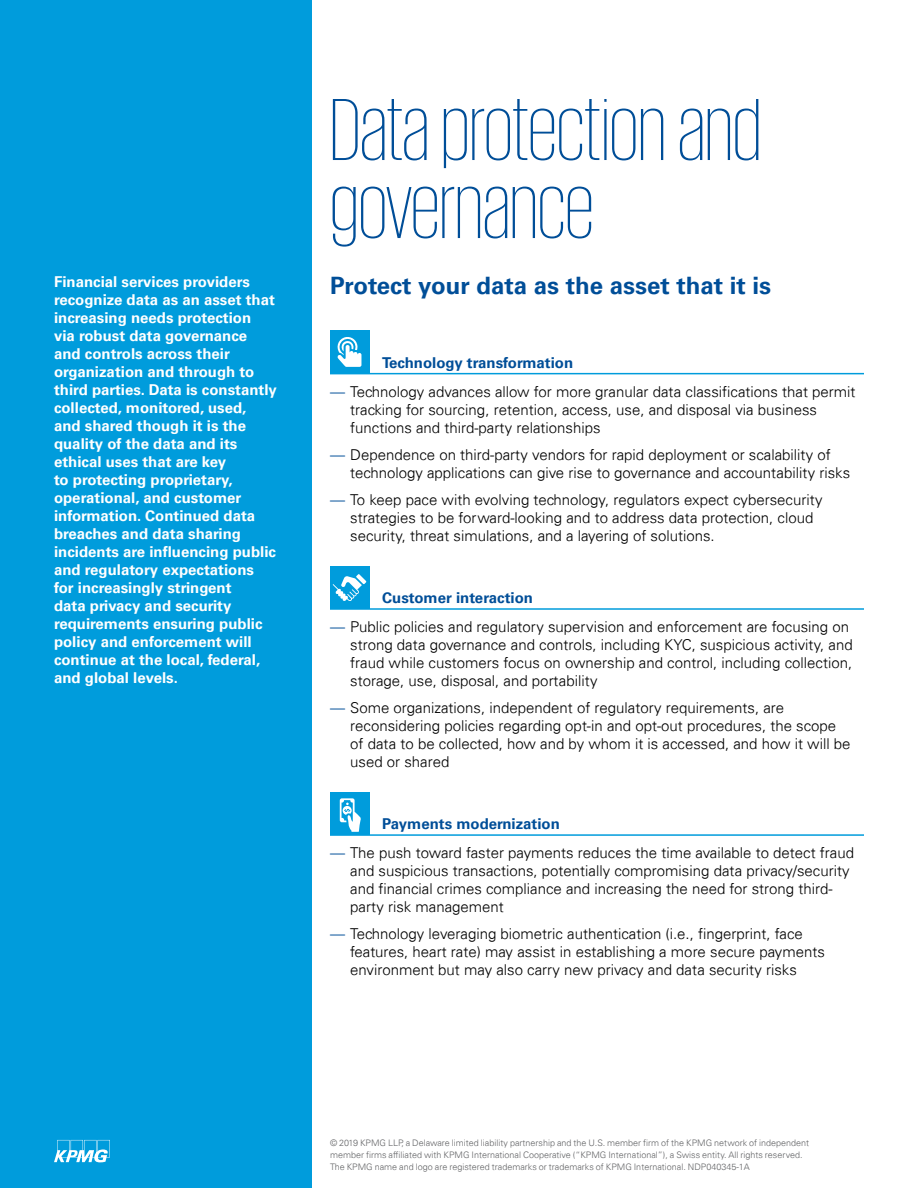
<style>
.page{position:relative;width:918px;height:1188px;background:#fff}
.page>*{position:absolute;margin:0;border:0;box-sizing:border-box;transform-origin:0 0}
.t1{font:200 90px/78px "KPMG";color:#004e98}
.t2{font:700 24px "Univers 65";color:#004e98}
.t3{font:300 15px/18px "Univers 45";color:#000}
.t4{font:700 15px/18px "Univers 65";color:#fff}
.t5{font:700 15px "Univers 65";color:#004e98}
.t6{font:300 9px/12px "Univers 45";color:#636466}
.s1{color:#004e98}
</style>
<div class="page">
<div style="left:0;top:0;width:312px;height:1188px;background:#009cdc"></div>
<div style="left:330px;top:331px;width:39px;height:42px;background:#009cdc"></div>
<div style="left:330px;top:566px;width:39px;height:43px;background:#009cdc"></div>
<div style="left:330px;top:793px;width:39px;height:42px;background:#009cdc"></div>
<hr style="left:330px;top:373px;width:534px;height:1px;background:#009cdc">
<hr style="left:330px;top:608px;width:534px;height:2px;background:#009cdc">
<hr style="left:330px;top:834px;width:534px;height:2px;background:#009cdc">
<svg style="left:337px;top:337px;width:24px;height:30px"></svg>
<svg style="left:333px;top:574px;width:33px;height:27px"></svg>
<svg style="left:340px;top:798px;width:21px;height:34px"></svg>
<svg style="left:54px;top:1140px;width:56px;height:22px"></svg>
<p class="t4" style="left:54px;top:273px;width:224px">Financial services providers recognize data as an asset that increasing needs protection<br>via robust data governance and controls across their organization and through to third parties. Data is constantly collected, monitored, used,<br>and shared though it is the quality of the data and its ethical uses that are key<br>to protecting proprietary, operational, and customer information. Continued data breaches and data sharing incidents are influencing public and regulatory expectations for increasingly stringent<br>data privacy and security requirements ensuring public policy and enforcement will continue at the local, federal, and global levels.</p>
<h1 class="t1" style="left:330px;top:89px;width:433px">Data protection and governance</h1>
<h2 class="t2" style="left:330px;top:271px;width:443px">Protect your data as the asset that it is</h2>
<p class="t5" style="left:382px;top:353px;width:192px">Technology transformation</p>
<p class="t3" style="left:350px;top:382px;width:507px;text-indent:-20px"><span class="s1">—</span> Technology advances allow for more granular data classifications that permit tracking for sourcing, retention, access, use, and disposal via business functions and third-party relationships</p>
<p class="t3" style="left:350px;top:445px;width:501px;text-indent:-20px"><span class="s1">—</span> Dependence on third-party vendors for rapid deployment or scalability of technology applications can give rise to governance and accountability risks</p>
<p class="t3" style="left:350px;top:490px;width:474px;text-indent:-20px"><span class="s1">—</span> To keep pace with evolving technology, regulators expect cybersecurity strategies to be forward-looking and to address data protection, cloud security, threat simulations, and a layering of solutions.</p>
<p class="t5" style="left:382px;top:589px;width:152px">Customer interaction</p>
<p class="t3" style="left:350px;top:618px;width:504px;text-indent:-20px"><span class="s1">—</span> Public policies and regulatory supervision and enforcement are focusing on strong data governance and controls, including KYC, suspicious activity, and fraud while customers focus on ownership and control, including collection, storage, use, disposal, and portability</p>
<p class="t3" style="left:350px;top:699px;width:502px;text-indent:-20px"><span class="s1">—</span> Some organizations, independent of regulatory requirements, are reconsidering policies regarding opt-in and opt-out procedures, the scope of data to be collected, how and by whom it is accessed, and how it will be used or shared</p>
<p class="t5" style="left:382px;top:815px;width:179px">Payments modernization</p>
<p class="t3" style="left:350px;top:844px;width:505px;text-indent:-20px"><span class="s1">—</span> The push toward faster payments reduces the time available to detect fraud and suspicious transactions, potentially compromising data privacy/security and financial crimes compliance and increasing the need for strong third&shy;party risk management</p>
<p class="t3" style="left:350px;top:925px;width:476px;text-indent:-20px"><span class="s1">—</span> Technology leveraging biometric authentication (i.e., fingerprint, face features, heart rate) may assist in establishing a more secure payments environment but may also carry new privacy and data security risks</p>
<p class="t6" style="left:330px;top:1137px;width:481px">© 2019 KPMG LLP, a Delaware limited liability partnership and the U.S. member firm of the KPMG network of independent member firms affiliated with KPMG International Cooperative (“KPMG International”), a Swiss entity. All rights reserved.<br>The KPMG name and logo are registered trademarks or trademarks of KPMG International. NDP040345-1A</p>
</div>
